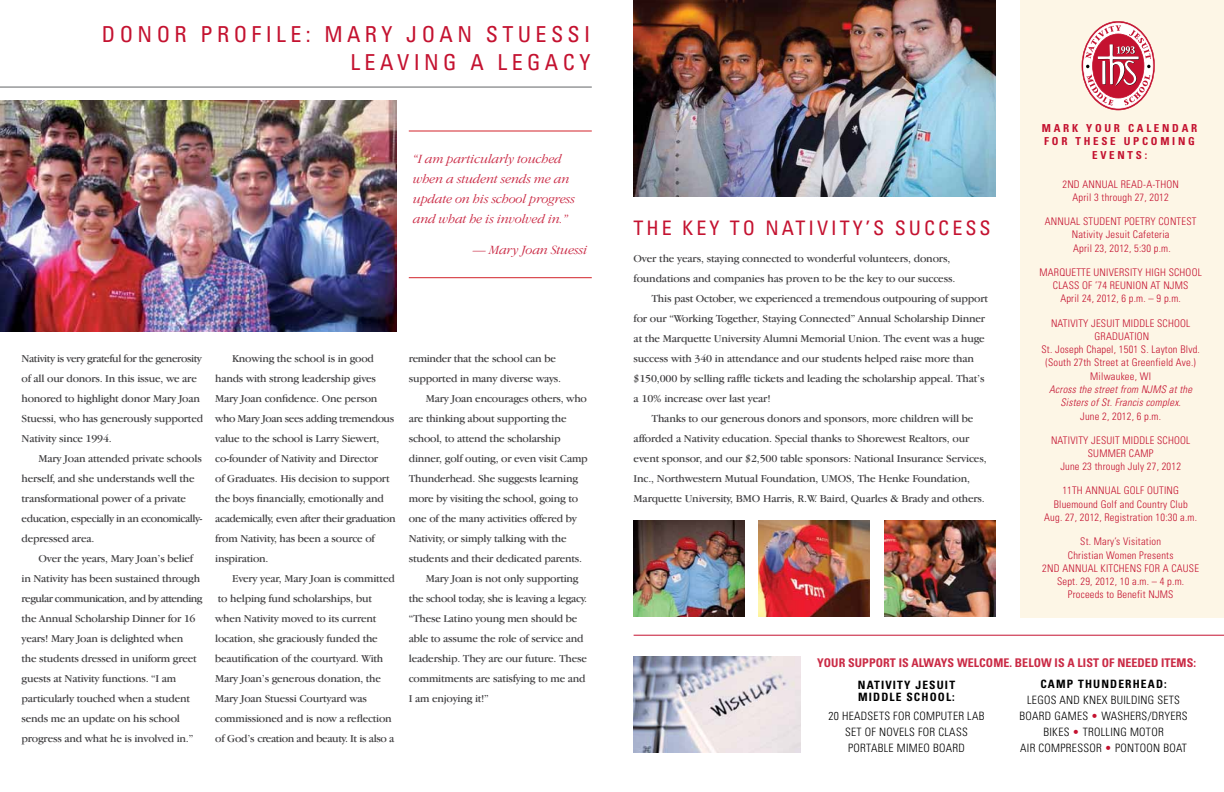
<style>
.page{position:relative;width:1224px;height:792px;background:#fff}
.page>*{position:absolute;margin:0;border:0;box-sizing:border-box;transform-origin:0 0}
.t1{font:condensed 22px "Univers LT Std";letter-spacing:.2em;color:#c41230}
.t2{font:condensed 20px "Univers LT Std";letter-spacing:.15em;color:#c41230}
.t3{font:italic 300 13px/20px "Garamond IT Cby BT";letter-spacing:-.01em;color:#ca2a45}
.t4{font:700 condensed 12px "Univers LT Std";letter-spacing:.005em;color:#ca2a45}
.t5{font:300 condensed 11.5px/16px "Univers LT Std";letter-spacing:.025em;color:#000;text-align:center}
.t6{font:700 condensed 11.5px/12px "Univers LT Std";letter-spacing:.1em;color:#000}
.t7{font:11px/20px "Garamond IT Cby BT";letter-spacing:-.02em;color:#414042}
.t8{font:700 condensed 11px/13.5px "Univers LT Std";letter-spacing:.25em;color:#c41230;text-align:center}
.t9{font:300 condensed 10.5px/13.3px "Univers LT Std";letter-spacing:.02em;color:#c41230;text-align:center}
.t10{font:italic 300 condensed 10.5px/13.3px "Univers LT Std";letter-spacing:.02em;color:#c41230;text-align:center}
.s1{color:#c41230}
</style>
<div class="page">
<div style="left:1021px;top:0;width:203px;height:617px;background:#fdf6e6"></div>
<svg style="left:1082px;top:21px;width:73px;height:90px"></svg>
<img style="left:634px;top:0;width:362px;height:197px">
<img style="left:634px;top:520px;width:110px;height:97px">
<hr style="left:634px;top:635px;width:590px;height:1px;background:#c41230">
<img style="left:885px;top:520px;width:111px;height:97px">
<img style="left:759px;top:520px;width:111px;height:97px">
<img style="left:634px;top:657px;width:167px;height:95px">
<hr style="left:0;top:87px;width:592px;height:1px;background:#636466">
<img style="left:0;top:100px;width:397px;height:232px">
<hr style="left:409px;top:130px;width:183px;height:2px;background:#d2232a">
<hr style="left:409px;top:277px;width:183px;height:1px;background:#d2232a">
<h1 class="t1" style="left:102px;top:20px;width:241px">D ON OR PR OFI LE: MAR</h1>
<h1 class="t1" style="left:382px;top:20px;width:75px">Y JOAN</h1>
<h1 class="t1" style="left:486px;top:20px;width:79px">STUESSI</h1>
<h1 class="t1" style="left:350px;top:48px;width:78px">LEAVING</h1>
<h1 class="t1" style="left:470px;top:48px;width:122px">A LEGA CY</h1>
<p class="t3" style="left:413px;top:148px;width:163px">“I am particularly touched when a student sends me an update on his school progress and what he is involved in.”</p>
<p class="t3" style="left:473px;top:240px;width:116px">— Mary Joan Stuessi</p>
<p class="t7" style="left:22px;top:348px;width:183px">Nativity is very grateful for the generosity of all our donors. In this issue, we are honored to highlight donor Mary Joan Stuessi, who has generously supported Nativity since 1994.</p>
<p class="t7" style="left:22px;top:448px;width:183px;text-indent:17px">Mary Joan attended private schools herself, and she understands well the transformational power of a private education, especially in an economically&shy;depressed area.</p>
<p class="t7" style="left:22px;top:548px;width:182px;text-indent:17px">Over the years, Mary Joan’s belief in Nativity has been sustained through regular communication, and by attending the Annual Scholarship Dinner for 16 years! Mary Joan is delighted when<br>the students dressed in uniform greet guests at Nativity functions. “I am particularly touched when a student sends me an update on his school progress and what he is involved in.”</p>
<p class="t7" style="left:215px;top:348px;width:182px;text-indent:17px">Knowing the school is in good hands with strong leadership gives Mary Joan confidence. One person who Mary Joan sees adding tremendous value to the school is Larry Siewert, co-founder of Nativity and Director<br>of Graduates. His decision to support the boys financially, emotionally and academically, even after their graduation from Nativity, has been a source of inspiration.</p>
<p class="t7" style="left:215px;top:568px;width:181px;text-indent:17px">Every year, Mary Joan is committed to helping fund scholarships, but when Nativity moved to its current location, she graciously funded the beautification of the courtyard. With Mary Joan’s generous donation, the Mary Joan Stuessi Courtyard was commissioned and is now a reflection of God’s creation and beauty. It is also a</p>
<p class="t7" style="left:409px;top:348px;width:149px">reminder that the school can be</p>
<p class="t7" style="left:409px;top:368px;width:154px">supported in many diverse ways.</p>
<p class="t7" style="left:426px;top:388px;width:163px">Mary Joan encourages others, who</p>
<p class="t7" style="left:409px;top:408px;width:159px">are thinking about supporting the</p>
<p class="t7" style="left:409px;top:428px;width:153px">school, to attend the scholarship</p>
<p class="t7" style="left:409px;top:448px;width:181px">dinner, golf outing, or even visit Camp</p>
<p class="t7" style="left:409px;top:468px;width:171px">Thunderhead. She suggests learning</p>
<p class="t7" style="left:409px;top:488px;width:171px">more by visiting the school, going to</p>
<p class="t7" style="left:409px;top:508px;width:170px">one of the many activities offered by</p>
<p class="t7" style="left:409px;top:528px;width:159px">Nativity, or simply talking with the</p>
<p class="t7" style="left:409px;top:548px;width:175px">students and their dedicated parents.</p>
<p class="t7" style="left:426px;top:568px;width:154px">Mary Joan is not only supporting</p>
<p class="t7" style="left:409px;top:588px;width:180px">the school today, she is leaving a legacy.</p>
<p class="t7" style="left:409px;top:608px;width:170px">“These Latino young men should be</p>
<p class="t7" style="left:409px;top:628px;width:176px">able to assume the role of service and</p>
<p class="t7" style="left:409px;top:648px;width:180px">leadership. They are our future. These</p>
<p class="t7" style="left:409px;top:668px;width:178px">commitments are satisfying to me and</p>
<p class="t7" style="left:409px;top:688px;width:82px">I am enjoying it!”</p>
<h2 class="t2" style="left:634px;top:215px;width:345px">THE KEY TO NATI VI TY’S SUCCESS</h2>
<p class="t7" style="left:634px;top:248px;width:318px">Over the years, staying connected to wonderful volunteers, donors,</p>
<p class="t7" style="left:634px;top:268px;width:323px">foundations and companies has proven to be the key to our success.</p>
<p class="t7" style="left:652px;top:288px;width:338px">This past October, we experienced a tremendous outpouring of support</p>
<p class="t7" style="left:634px;top:308px;width:353px">for our “Working Together, Staying Connected” Annual Scholarship Dinner</p>
<p class="t7" style="left:634px;top:328px;width:353px">at the Marquette University Alumni Memorial Union. The event was a huge</p>
<p class="t7" style="left:634px;top:348px;width:342px">success with 340 in attendance and our students helped raise more than</p>
<p class="t7" style="left:634px;top:368px;width:352px">$150,000 by selling raffle tickets and leading the scholarship appeal. That’s</p>
<p class="t7" style="left:634px;top:388px;width:139px">a 10% increase over last year!</p>
<p class="t7" style="left:652px;top:408px;width:323px">Thanks to our generous donors and sponsors, more children will be</p>
<p class="t7" style="left:634px;top:428px;width:337px">afforded a Nativity education. Special thanks to Shorewest Realtors, our</p>
<p class="t7" style="left:634px;top:448px;width:355px">event sponsor, and our $2,500 table sponsors: National Insurance Services,</p>
<p class="t7" style="left:634px;top:468px;width:338px">Inc., Northwestern Mutual Foundation, UMOS, The Henke Foundation,</p>
<p class="t7" style="left:634px;top:488px;width:353px">Marquette University, BMO Harris, R.W. Baird, Quarles &amp; Brady and others.</p>
<p class="t8" style="left:1042px;top:121px;width:157px">MARK YOUR CALENDAR<br>FOR THESE U PCOM ING<br>EVENTS:</p>
<p class="t9" style="left:1062px;top:177px;width:118px">2ND ANNUAL READ-A-THON<br>APRIL 3 THROUGH 27, 2012</p>
<p class="t9" style="left:1045px;top:215px;width:153px">ANNUAL STUDENT POETRY CONTEST<br>NATIVITY JESUIT CAFETERIA<br>APRIL 23, 2012, 5:30 P.M.</p>
<p class="t9" style="left:1040px;top:266px;width:164px">MARQUETTE UNIVERSITY HIGH SCHOOL</p>
<p class="t9" style="left:1053px;top:279px;width:130px">CLASS OF ’74 REUNION AT NJMS</p>
<p class="t9" style="left:1060px;top:292px;width:122px">APRIL 24, 2012, 6 P.M. – 9 P.M.</p>
<p class="t9" style="left:1041px;top:316px;width:160px">NATIVITY JESUIT MIDDLE SCHOOL<br>GRADUATION<br>ST. JOSEPH CHAPEL, 1501 S. LAYTON BLVD. (SOUTH 27TH STREET AT GREENFIELD AVE.)<br>MILWAUKEE, WI</p>
<p class="t10" style="left:1049px;top:383px;width:144px">Across the street from NJMS at the<br>Sisters of St. Francis complex.</p>
<p class="t9" style="left:1080px;top:409px;width:82px">JUNE 2, 2012, 6 P.M.</p>
<p class="t9" style="left:1051px;top:433px;width:141px">NATIVITY JESUIT MIDDLE SCHOOL<br>SUMMER CAMP<br>JUNE 23 THROUGH JULY 27, 2012</p>
<p class="t9" style="left:1044px;top:484px;width:154px">11TH ANNUAL GOLF OUTING<br>BLUEMOUND GOLF AND COUNTRY CLUB<br>AUG. 27, 2012, REGISTRATION 10:30 A.M.</p>
<p class="t9" style="left:1080px;top:535px;width:82px">ST. MARY’S VISITATION</p>
<p class="t9" style="left:1068px;top:548px;width:107px">CHRISTIAN WOMEN PRESENTS</p>
<p class="t9" style="left:1042px;top:561px;width:158px">2ND ANNUAL KITCHENS FOR A CAUSE</p>
<p class="t9" style="left:1057px;top:575px;width:129px">SEPT. 29, 2012, 10 A.M. – 4 P.M.</p>
<p class="t9" style="left:1068px;top:588px;width:100px">PROCEEDS TO BENEFIT NJMS</p>
<p class="t4" style="left:817px;top:655px;width:380px">YOUR SUPPORT IS ALWAYS WELCOME. BELOW IS A LIST OF NEEDED ITEMS:</p>
<p class="t6" style="left:858px;top:679px;width:99px">NATIVITY JESUIT<br>MIDDLE SCHOOL:</p>
<p class="t5" style="left:829px;top:708px;width:156px">20 HEADSETS FOR COMPUTER LAB<br>SET OF NOVELS FOR CLASS<br>PORTABLE MIMEO BOARD</p>
<p class="t6" style="left:1040px;top:678px;width:128px">CAMP THUNDERHEAD:</p>
<p class="t5" style="left:1019px;top:692px;width:170px">LEGOS AND KNEX BUILDING SETS<br>BOARD GAMES <span class="s1">•</span> WASHERS/DRYERS<br>BIKES <span class="s1">•</span> TROLLING MOTOR<br>AIR COMPRESSOR <span class="s1">•</span> PONTOON BOAT</p>
</div>
